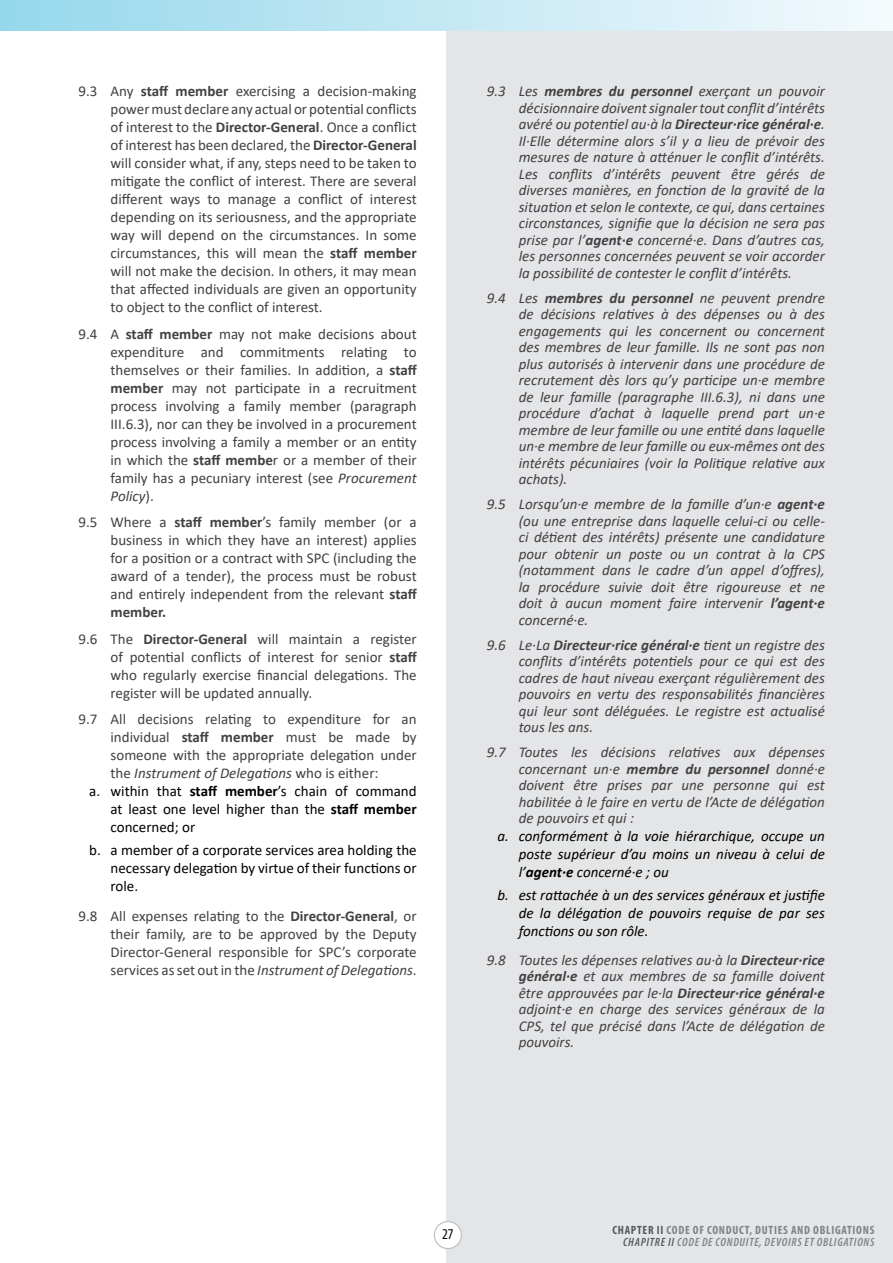
<style>
.page{position:relative;width:893px;height:1263px;background:#fff}
.page>*{position:absolute;margin:0;border:0;box-sizing:border-box;transform-origin:0 0}
.t1{font:italic 15px/16.5px "Calibri";color:#414042;text-align:justify}
.t2{font:15px/18px "Calibri";color:#414042;text-align:justify}
.t3{font:italic 15px/18px "Calibri";color:#000;text-align:justify}
.t4{font:15px/18px "Calibri";color:#000;text-align:justify}
.t5{font:condensed 15px "Myriad Pro";color:#000}
.t6{font:italic 600 condensed 12px/12px "Myriad Pro";letter-spacing:.06em;color:#808285;text-align:right}
.s1{font-weight:700}
.s2{font-style:italic}
.s3{font-style:normal}
.s4{font-weight:700;font-style:normal;color:#58595b}
.s5{font-weight:700;font-style:normal}
.s6{color:#58595b}
</style>
<div class="page">
<div style="left:446px;top:0;width:447px;height:1263px;background:#e4e5e6"></div>
<div style="left:434px;top:1221px;width:27px;height:27px;background:#fff;border-radius:50%"></div>
<div style="left:434px;top:1221px;width:28px;height:28px;border:1px solid #bcbec0;border-radius:50%"></div>
<img style="left:0;top:0;width:893px;height:30px">
<p class="t2" style="left:111px;top:82px;width:308px;text-indent:-32px">9.3 Any <span class="s1">staff member</span> exercising a decision-making power must declare any actual or potential conflicts of interest to the <span class="s1">Director-General</span>. Once a conflict of interest has been declared, the <span class="s1">Director-General </span>will consider what, if any, steps need to be taken to mitigate the conflict of interest. There are several different ways to manage a conflict of interest depending on its seriousness, and the appropriate way will depend on the circumstances. In some circumstances, this will mean the <span class="s1">staff member </span>will not make the decision. In others, it may mean that affected individuals are given an opportunity to object to the conflict of interest.</p>
<p class="t2" style="left:111px;top:324px;width:308px;text-indent:-32px">9.4 A <span class="s1">staff member</span> may not make decisions about expenditure and commitments relating to themselves or their families. In addition, a <span class="s1">staff member</span> may not participate in a recruitment process involving a family member (paragraph III.6.3), nor can they be involved in a procurement process involving a family a member or an entity in which the <span class="s1">staff membe</span>r or a member of their family has a pecuniary interest (see <span class="s2">Procurement Policy</span>).</p>
<p class="t2" style="left:111px;top:513px;width:308px;text-indent:-32px">9.5 Where a <span class="s1">staff member</span>’s family member (or a business in which they have an interest) applies for a position or a contract with SPC (including the award of a tender), the process must be robust and entirely independent from the relevant <span class="s1">staff member.</span></p>
<p class="t2" style="left:111px;top:629px;width:308px;text-indent:-32px">9.6 The <span class="s1">Director-General</span> will maintain a register of potential conflicts of interest for senior <span class="s1">staff </span>who regularly exercise financial delegations. The register will be updated annually.</p>
<p class="t2" style="left:79px;top:710px;width:340px">9.7 All decisions relating to expenditure for an</p>
<p class="t2" style="left:111px;top:728px;width:308px">individual <span class="s1">staff member</span> must be made by</p>
<p class="t2" style="left:111px;top:746px;width:308px">someone with the appropriate delegation under</p>
<p class="t1" style="left:111px;top:764px;width:270px"><span class="s3">the</span> Instrument of Delegations <span class="s3">who is either:</span></p>
<p class="t4" style="left:89px;top:782px;width:329px">a. within that <span class="s1">staff member</span>’s chain of command</p>
<p class="t4" style="left:111px;top:800px;width:308px">at least one level higher than the <span class="s1">staff member</span></p>
<p class="t4" style="left:111px;top:818px;width:86px">concerned; or</p>
<p class="t4" style="left:111px;top:840px;width:308px;text-indent:-21px">b. a member of a corporate services area holding the necessary delegation by virtue of their functions or role.</p>
<p class="t2" style="left:111px;top:907px;width:308px;text-indent:-32px">9.8 All expenses relating to the <span class="s1">Director-General</span>, or their family, are to be approved by the Deputy Director-General responsible for SPC’s corporate services as set out in the <span class="s2">Instrument of Delegations</span>.</p>
<p class="t1" style="left:519px;top:82px;width:308px;text-indent:-32px">9.3 Les <span class="s1">membres du personnel</span> exerçant un pouvoir décisionnaire doivent signaler tout conflit d’intérêts avéré ou potentiel au·à la <span class="s1">Directeur·rice général·e</span>.<br>Il·Elle détermine alors s’il y a lieu de prévoir des mesures de nature à atténuer le conflit d’intérêts.<br>Les conflits d’intérêts peuvent être gérés de diverses manières, en fonction de la gravité de la situation et selon le contexte, ce qui, dans certaines circonstances, signifie que la décision ne sera pas prise par l’<span class="s1">agent·e</span> concerné·e. Dans d’autres cas, les personnes concernées peuvent se voir accorder la possibilité de contester le conflit d’intérêts.</p>
<p class="t1" style="left:519px;top:289px;width:308px;text-indent:-32px">9.4 Les <span class="s1">membres du personnel</span> ne peuvent prendre de décisions relatives à des dépenses ou à des engagements qui les concernent ou concernent des membres de leur famille. Ils ne sont pas non plus autorisés à intervenir dans une procédure de recrutement dès lors qu’y participe un·e membre de leur famille (paragraphe III.6.3), ni dans une procédure d’achat à laquelle prend part un·e membre de leur famille ou une entité dans laquelle un·e membre de leur famille ou eux-mêmes ont des intérêts pécuniaires (voir la Politique relative aux achats).</p>
<p class="t1" style="left:519px;top:495px;width:308px;text-indent:-32px">9.5 Lorsqu’un·e membre de la famille d’un·e <span class="s1">agent·e </span>(ou une entreprise dans laquelle celui-ci ou celle&shy;ci détient des intérêts) présente une candidature pour obtenir un poste ou un contrat à la CPS (notamment dans le cadre d’un appel d’offres), la procédure suivie doit être rigoureuse et ne doit à aucun moment faire intervenir <span class="s1">l’agent·e </span>concerné·e.</p>
<p class="t1" style="left:519px;top:636px;width:308px;text-indent:-32px">9.6 Le·La <span class="s1">Directeur·rice général·e</span> tient un registre des conflits d’intérêts potentiels pour ce qui est des cadres de haut niveau exerçant régulièrement des pouvoirs en vertu des responsabilités financières qui leur sont déléguées. Le registre est actualisé tous les ans.</p>
<p class="t1" style="left:519px;top:743px;width:308px;text-indent:-32px">9.7 Toutes les décisions relatives aux dépenses concernant un·e <span class="s1">membre du personnel</span> donné·e doivent être prises par une personne qui est habilitée à le faire en vertu de l’Acte de délégation de pouvoirs et qui :</p>
<p class="t3" style="left:519px;top:827px;width:308px;text-indent:-21px">a. conformément à la voie hiérarchique, occupe un poste supérieur d’au moins un niveau à celui de l’<span class="s1">agent·e</span> concerné·e ; ou</p>
<p class="t3" style="left:519px;top:885px;width:308px;text-indent:-21px">b. est rattachée à un des services généraux et justifie de la délégation de pouvoirs requise de par ses fonctions ou son rôle.</p>
<p class="t1" style="left:519px;top:951px;width:308px;text-indent:-32px">9.8 Toutes les dépenses relatives au·à la <span class="s1">Directeur·rice général·e</span> et aux membres de sa famille doivent être approuvées par le·la <span class="s1">Directeur·rice général·e </span>adjoint·e en charge des services généraux de la CPS, tel que précisé dans l’Acte de délégation de pouvoirs.</p>
<p class="t5" style="left:442px;top:1225px;width:13px">27</p>
<p class="t6" style="left:612px;top:1224px;width:264px"><span class="s4">CHAPTER II</span> <span class="s5">CODE OF CONDUCT, DUTIES AND OBLIGATIONS<br></span><span class="s6">CHAPITRE II</span> CODE DE CONDUITE, DEVOIRS ET OBLIGATIONS</p>
</div>
